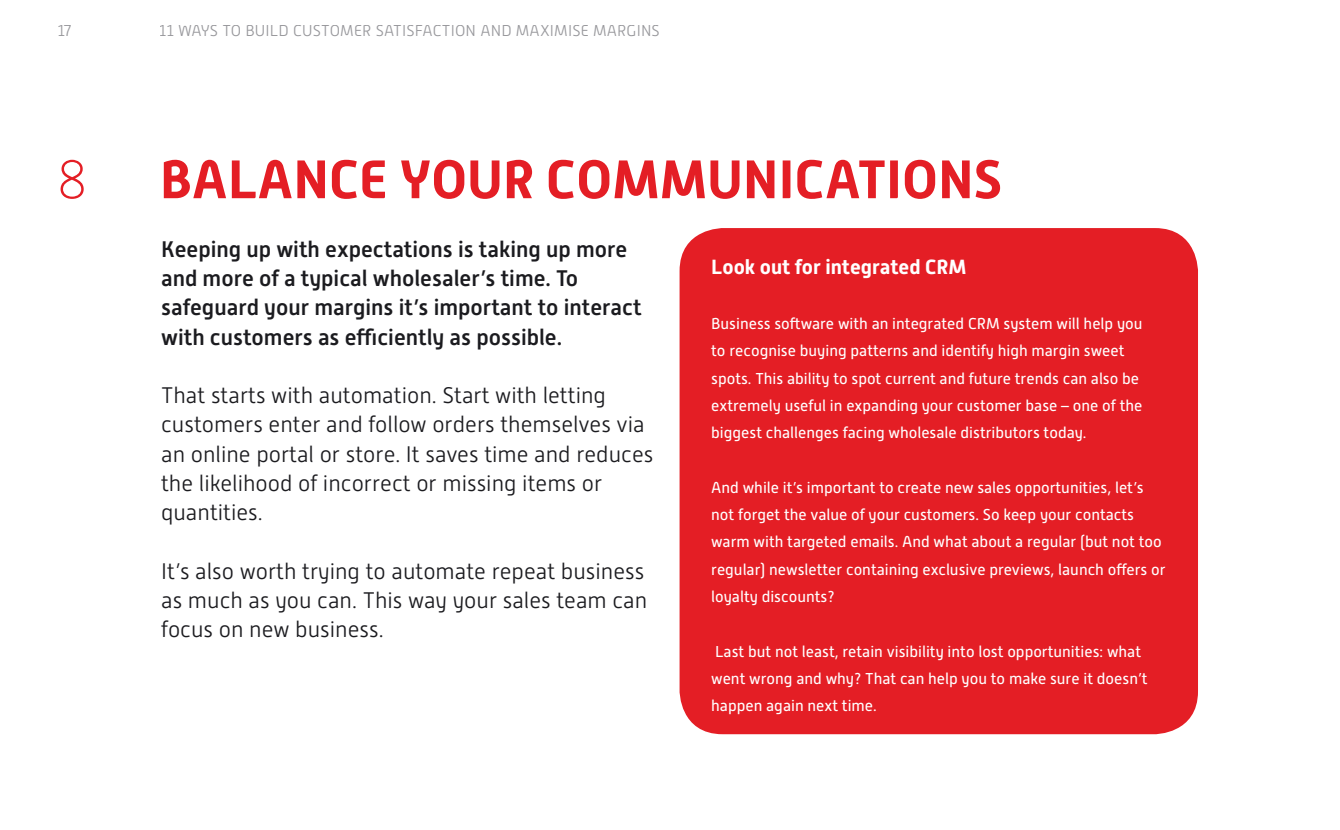
<style>
.page{position:relative;width:1340px;height:830px;background:#fff}
.page>*{position:absolute;margin:0;border:0;box-sizing:border-box;transform-origin:0 0}
.t1{font:700 54px "Alwyn New";color:#e41e25}
.t2{font:100 54px "Alwyn New";color:#e41e25}
.t3{font:300 22.5px/29.2px "Alwyn New";color:#1b1b1f}
.t4{font:500 22.5px/29.2px "Alwyn New";color:#1b1b1f}
.t5{font:700 20.47px "Alwyn New";color:#fff}
.t6{font:15.75px/27.2px "Alwyn New";color:#fff}
.t7{font:300 15.75px "Alwyn New";letter-spacing:.01em;color:#98989c}
</style>
<div class="page">
<div style="left:679px;top:228px;width:518px;height:505px;background:#e41e25;border-radius:43px"></div>
<p class="t7" style="left:57px;top:22px;width:16px">17</p>
<p class="t7" style="left:160px;top:22px;width:501px">11 WAYS TO BUILD CUSTOMER SATISFACTION AND MAXIMISE MARGINS</p>
<h1 class="t2" style="left:57px;top:150px;width:31px">8</h1>
<h1 class="t1" style="left:160px;top:148px;width:844px">BALANCE YOUR COMMUNICATIONS</h1>
<h2 class="t4" style="left:161px;top:234px;width:482px">Keeping up with expectations is taking up more and more of a typical wholesaler’s time. To safeguard your margins it’s important to interact with customers as efficiently as possible.</h2>
<h2 class="t3" style="left:161px;top:380px;width:494px">That starts with automation. Start with letting customers enter and follow orders themselves via an online portal or store. It saves time and reduces the likelihood of incorrect or missing items or quantities.</h2>
<h2 class="t3" style="left:161px;top:556px;width:487px">It’s also worth trying to automate repeat business as much as you can. This way your sales team can focus on new business.</h2>
<h3 class="t5" style="left:711px;top:255px;width:257px">Look out for integrated CRM</h3>
<p class="t6" style="left:711px;top:310px;width:433px">Business software with an integrated CRM system will help you to recognise buying patterns and identify high margin sweet spots. This ability to spot current and future trends can also be extremely useful in expanding your customer base – one of the biggest challenges facing wholesale distributors today.</p>
<p class="t6" style="left:711px;top:473px;width:456px">And while it’s important to create new sales opportunities, let’s not forget the value of your customers. So keep your contacts warm with targeted emails. And what about a regular (but not too regular) newsletter containing exclusive previews, launch offers or loyalty discounts?</p>
<p class="t6" style="left:711px;top:637px;width:438px">Last but not least, retain visibility into lost opportunities: what went wrong and why? That can help you to make sure it doesn’t happen again next time.</p>
</div>
